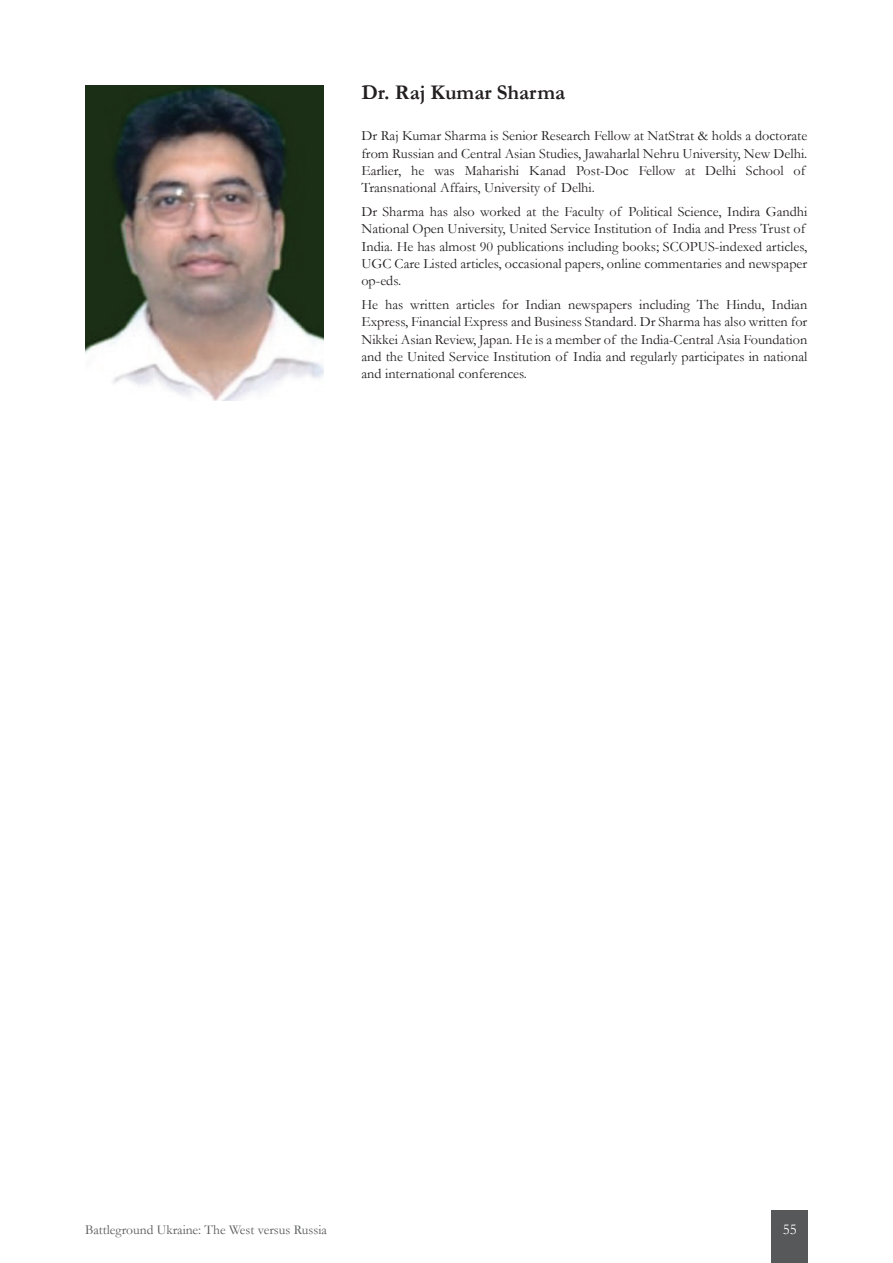
<style>
.page{position:relative;width:893px;height:1263px;background:#fff}
.page>*{position:absolute;margin:0;border:0;box-sizing:border-box;transform-origin:0 0}
.t1{font:700 21px "Garamond";color:#231f20}
.t2{font:15px "Garamond";color:#fff}
.t3{font:14.25px/17.1px "Garamond";color:#231f20}
.t4{font:13.5px "Garamond";color:#57585a}
</style>
<div class="page">
<div style="left:772px;top:1210px;width:36px;height:53px;background:#57585a"></div>
<img style="left:86px;top:85px;width:237px;height:315px">
<h1 class="t1" style="left:361px;top:78px;width:205px">Dr. Raj Kumar Sharma</h1>
<p class="t3" style="left:361px;top:127px;width:448px">Dr Raj Kumar Sharma is Senior Research Fellow at NatStrat &amp; holds a doctorate from Russian and Central Asian Studies, Jawaharlal Nehru University, New Delhi.<br>Earlier, he was Maharishi Kanad Post-Doc Fellow at Delhi School of Transnational Affairs, University of Delhi.</p>
<p class="t3" style="left:361px;top:203px;width:447px">Dr Sharma has also worked at the Faculty of Political Science, Indira Gandhi National Open University, United Service Institution of India and Press Trust of India. He has almost 90 publications including books; SCOPUS-indexed articles, UGC Care Listed articles, occasional papers, online commentaries and newspaper op-eds.</p>
<p class="t3" style="left:361px;top:296px;width:448px;text-align:justify">He has written articles for Indian newspapers including The Hindu, Indian Express, Financial Express and Business Standard. Dr Sharma has also written for Nikkei Asian Review, Japan. He is a member of the India-Central Asia Foundation and the United Service Institution of India and regularly participates in national and international conferences.</p>
<p class="t4" style="left:85px;top:1220px;width:243px">Battleground Ukraine: The West versus Russia</p>
<p class="t2" style="left:783px;top:1219px;width:16px">55</p>
</div>
